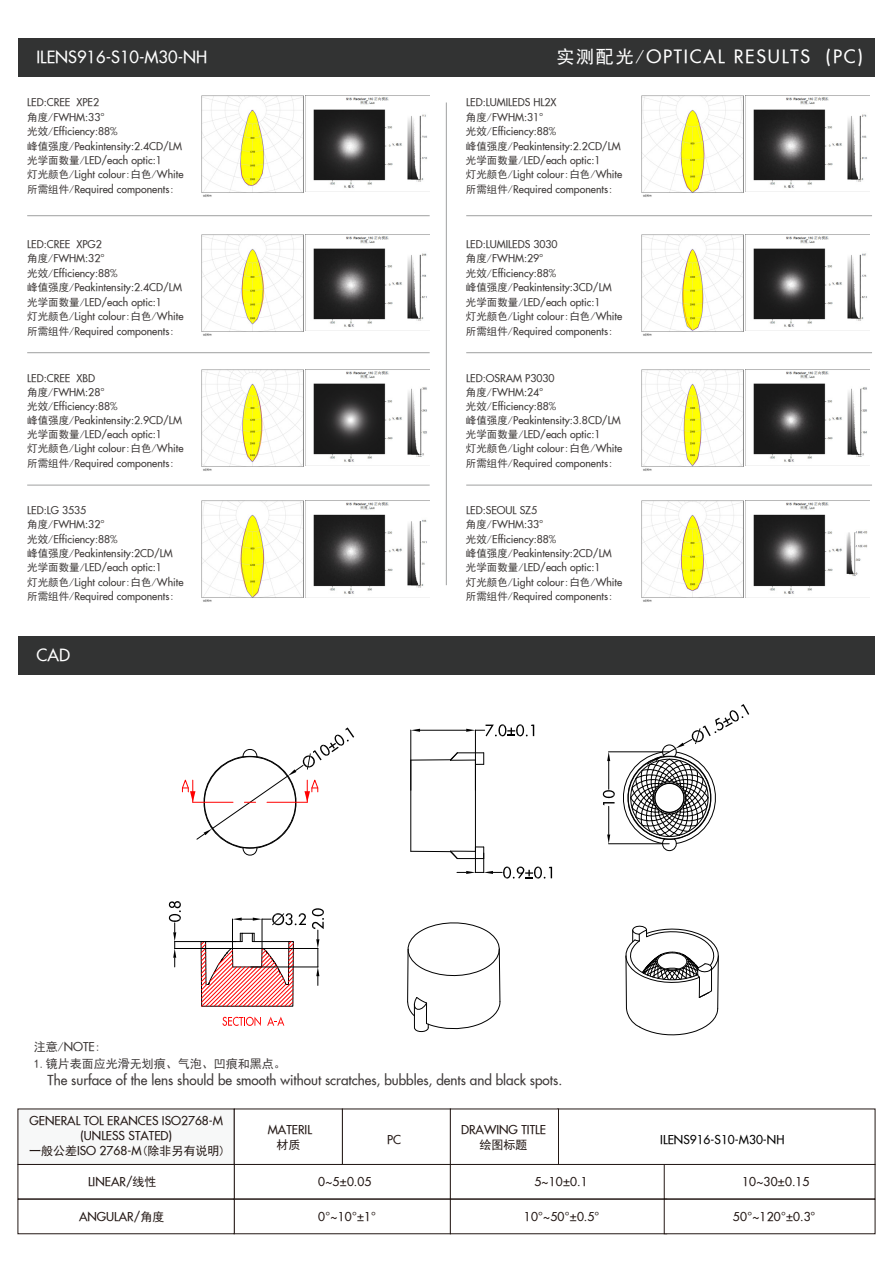
<style>
.page{position:relative;width:893px;height:1263px;background:#fff}
.page>*{position:absolute;margin:0;border:0;box-sizing:border-box;transform-origin:0 0}
.t1{font:18px "SFU Futura";letter-spacing:.1em;color:#fff}
.t2{font:16.5px "SFU Futura";color:#fff}
.t3{font:13.5px "SFU Futura";color:#3e3a39}
.t4{font:12px/15px "SFU Futura";color:#231815;text-align:center}
.t5{font:12px/17.4px "Sim Hei";color:#3e3a39}
.t6{font:12px "Sim Hei";color:#231815}
.t7{font:12px "SFU Futura";color:#000}
.t8{font:10.5px/14.4px "SFU Futura";color:#3e3a39}
.s1{font-family:"Sim Hei"}
.s2{font-family:"SFU Futura"}
</style>
<div class="page">
<div style="left:234px;top:1164px;width:217px;height:35px;border:1px solid #231815"></div>
<div style="left:450px;top:1164px;width:217px;height:35px;background:#fff;border:1px solid #231815"></div>
<div style="left:664px;top:1164px;width:211px;height:35px;background:#fff;border:1px solid #231815"></div>
<div style="left:234px;top:1199px;width:217px;height:35px;background:#fff;border:1px solid #231815"></div>
<div style="left:450px;top:1199px;width:217px;height:35px;background:#fff;border:1px solid #231815"></div>
<div style="left:664px;top:1199px;width:211px;height:35px;background:#fff;border:1px solid #231815"></div>
<div style="left:18px;top:1164px;width:216px;height:35px;background:#fff;border:1px solid #231815"></div>
<div style="left:18px;top:1199px;width:216px;height:35px;background:#fff;border:1px solid #231815"></div>
<div style="left:450px;top:1109px;width:109px;height:55px;background:#fff;border:1px solid #231815"></div>
<div style="left:18px;top:1109px;width:216px;height:55px;background:#f7f8f8"></div>
<div style="left:234px;top:1109px;width:109px;height:55px;background:#fff;border:1px solid #231815"></div>
<div style="left:18px;top:38px;width:857px;height:39px;background:#323333"></div>
<div style="left:18px;top:636px;width:857px;height:39px;background:#323333"></div>
<hr style="left:27px;top:215px;width:403px;height:1px;background:#9fa0a0">
<hr style="left:27px;top:352px;width:403px;height:1px;background:#9fa0a0">
<hr style="left:27px;top:485px;width:403px;height:1px;background:#9fa0a0">
<hr style="left:446px;top:103px;width:1px;height:482px;background:#9fa0a0">
<hr style="left:466px;top:215px;width:406px;height:1px;background:#9fa0a0">
<hr style="left:466px;top:352px;width:406px;height:1px;background:#9fa0a0">
<hr style="left:466px;top:485px;width:406px;height:1px;background:#9fa0a0">
<svg style="left:222px;top:1016px;width:39px;height:10px"></svg>
<svg style="left:267px;top:1016px;width:17px;height:10px"></svg>
<hr style="left:411px;top:759px;width:39px;height:1px;background:#000">
<hr style="left:411px;top:851px;width:39px;height:1px;background:#000">
<hr style="left:475px;top:760px;width:1px;height:91px;background:#000">
<hr style="left:410px;top:760px;width:1px;height:91px;background:#000">
<svg style="left:449px;top:752px;width:35px;height:13px"></svg>
<svg style="left:407px;top:922px;width:94px;height:111px"></svg>
<svg style="left:625px;top:925px;width:94px;height:111px"></svg>
<hr style="left:410px;top:730px;width:1px;height:60px;background:#000">
<hr style="left:475px;top:730px;width:1px;height:60px;background:#000">
<hr style="left:420px;top:730px;width:46px;height:1px;background:#000">
<svg style="left:411px;top:729px;width:9px;height:3px"></svg>
<svg style="left:466px;top:724px;width:68px;height:15px"></svg>
<svg style="left:449px;top:846px;width:103px;height:33px"></svg>
<hr style="left:175px;top:948px;width:61px;height:1px;background:#000">
<hr style="left:175px;top:941px;width:61px;height:1px;background:#000">
<svg style="left:169px;top:901px;width:15px;height:66px"></svg>
<svg style="left:182px;top:727px;width:172px;height:129px"></svg>
<svg style="left:603px;top:704px;width:146px;height:147px"></svg>
<svg style="left:200px;top:908px;width:124px;height:99px"></svg>
<img style="left:201px;top:95px;width:102px;height:102px">
<img style="left:306px;top:95px;width:123px;height:97px">
<img style="left:201px;top:234px;width:102px;height:102px">
<img style="left:306px;top:234px;width:123px;height:97px">
<img style="left:201px;top:369px;width:102px;height:102px">
<img style="left:306px;top:369px;width:123px;height:97px">
<img style="left:201px;top:500px;width:102px;height:102px">
<img style="left:306px;top:500px;width:123px;height:94px">
<img style="left:746px;top:95px;width:123px;height:97px">
<img style="left:641px;top:95px;width:102px;height:102px">
<img style="left:746px;top:234px;width:123px;height:97px">
<img style="left:641px;top:234px;width:102px;height:102px">
<img style="left:641px;top:369px;width:102px;height:102px">
<img style="left:746px;top:369px;width:123px;height:97px">
<img style="left:746px;top:500px;width:123px;height:94px">
<img style="left:641px;top:500px;width:102px;height:102px">
<h2 class="t2" style="left:36px;top:44px;width:172px">ILENS916-S10-M30-NH</h2>
<h1 class="t1" style="left:556px;top:43px;width:308px"><span class="s1">实测配光/</span>OPTICAL RESULTS (PC)</h1>
<p class="t8" style="left:27px;top:94px;width:158px">LED:CREE XPE2<br><span class="s1">角度/</span>FWHM:33°<br><span class="s1">光效/</span>Efficiency:88%<br><span class="s1">峰值强度/</span>Peakintensity:2.4CD/LM<span class="s1">光学面数量/</span>LED/each optic:1<br><span class="s1">灯光颜色/</span>Light colour<span class="s1">:白色/</span>White<span class="s1">所需组件/</span>Required components<span class="s1">:</span></p>
<p class="t8" style="left:27px;top:236px;width:76px">LED:CREE XPG2</p>
<p class="t8" style="left:27px;top:250px;width:158px"><span class="s1">角度/</span>FWHM:32°<br><span class="s1">光效/</span>Efficiency:88%<br><span class="s1">峰值强度/</span>Peakintensity:2.4CD/LM<span class="s1">光学面数量/</span>LED/each optic:1<br><span class="s1">灯光颜色/</span>Light colour<span class="s1">:白色/</span>White<span class="s1">所需组件/</span>Required components<span class="s1">:</span></p>
<p class="t8" style="left:27px;top:370px;width:69px">LED:CREE XBD</p>
<p class="t8" style="left:27px;top:384px;width:158px"><span class="s1">角度/</span>FWHM:28°<br><span class="s1">光效/</span>Efficiency:88%<br><span class="s1">峰值强度/</span>Peakintensity:2.9CD/LM<span class="s1">光学面数量/</span>LED/each optic:1<br><span class="s1">灯光颜色/</span>Light colour<span class="s1">:白色/</span>White<span class="s1">所需组件/</span>Required components<span class="s1">:</span></p>
<p class="t8" style="left:27px;top:502px;width:61px">LED:LG 3535</p>
<p class="t8" style="left:27px;top:516px;width:158px"><span class="s1">角度/</span>FWHM:32°<br><span class="s1">光效/</span>Efficiency:88%<br><span class="s1">峰值强度/</span>Peakintensity:2CD/LM<span class="s1">光学面数量/</span>LED/each optic:1<br><span class="s1">灯光颜色/</span>Light colour<span class="s1">:白色/</span>White<span class="s1">所需组件/</span>Required components<span class="s1">:</span></p>
<h2 class="t2" style="left:36px;top:642px;width:35px">CAD</h2>
<p class="t8" style="left:466px;top:94px;width:92px">LED:LUMILEDS HL2X</p>
<p class="t8" style="left:466px;top:109px;width:158px"><span class="s1">角度/</span>FWHM:31°<br><span class="s1">光效/</span>Efficiency:88%<br><span class="s1">峰值强度/</span>Peakintensity:2.2CD/LM<span class="s1">光学面数量/</span>LED/each optic:1<br><span class="s1">灯光颜色/</span>Light colour<span class="s1">:白色/</span>White<span class="s1">所需组件/</span>Required components<span class="s1">:</span></p>
<p class="t8" style="left:466px;top:236px;width:93px">LED:LUMILEDS 3030</p>
<p class="t8" style="left:466px;top:250px;width:158px"><span class="s1">角度/</span>FWHM:29°<br><span class="s1">光效/</span>Efficiency:88%<br><span class="s1">峰值强度/</span>Peakintensity:3CD/LM<span class="s1">光学面数量/</span>LED/each optic:1<br><span class="s1">灯光颜色/</span>Light colour<span class="s1">:白色/</span>White<span class="s1">所需组件/</span>Required components<span class="s1">:</span></p>
<p class="t8" style="left:466px;top:370px;width:90px">LED:OSRAM P3030</p>
<p class="t8" style="left:466px;top:384px;width:158px"><span class="s1">角度/</span>FWHM:24°<br><span class="s1">光效/</span>Efficiency:88%<br><span class="s1">峰值强度/</span>Peakintensity:3.8CD/LM<span class="s1">光学面数量/</span>LED/each optic:1<br><span class="s1">灯光颜色/</span>Light colour<span class="s1">:白色/</span>White<span class="s1">所需组件/</span>Required components<span class="s1">:</span></p>
<p class="t8" style="left:466px;top:502px;width:72px">LED:SEOUL SZ5</p>
<p class="t8" style="left:466px;top:516px;width:158px"><span class="s1">角度/</span>FWHM:33°<br><span class="s1">光效/</span>Efficiency:88%<br><span class="s1">峰值强度/</span>Peakintensity:2CD/LM<span class="s1">光学面数量/</span>LED/each optic:1<br><span class="s1">灯光颜色/</span>Light colour<span class="s1">:白色/</span>White<span class="s1">所需组件/</span>Required components<span class="s1">:</span></p>
<p class="t5" style="left:34px;top:1038px;width:254px">注意/<span class="s2">NOTE</span>:<br>1.镜片表面应光滑无划痕、气泡、凹痕和黑点。</p>
<p class="t3" style="left:48px;top:1070px;width:516px">The surface of the lens should be smooth without scratches, bubbles, dents and black spots.</p>
<p class="t4" style="left:29px;top:1112px;width:195px">GENERAL TOL ERANCES ISO2768-M (UNLESS STATED)</p>
<p class="t4" style="left:88px;top:1173px;width:70px">LINEAR/<span class="s1">线性</span></p>
<p class="t4" style="left:318px;top:1173px;width:54px">0~5±0.05</p>
<p class="t4" style="left:534px;top:1173px;width:55px">5~10±0.1</p>
<p class="t4" style="left:79px;top:1208px;width:87px">ANGULAR/<span class="s1">角度</span></p>
<p class="t4" style="left:318px;top:1208px;width:59px">0°~10°±1°</p>
<p class="t4" style="left:524px;top:1208px;width:77px">10°~50°±0.5°</p>
<p class="t4" style="left:733px;top:1208px;width:84px">50°~120°±0.3°</p>
<p class="t4" style="left:268px;top:1121px;width:46px">MATERIL</p>
<p class="t4" style="left:461px;top:1121px;width:86px">DRAWING TITLE</p>
<p class="t7" style="left:660px;top:1130px;width:126px">ILENS916-S10-M30-NH</p>
<p class="t6" style="left:276px;top:1139px;width:25px">材质</p>
<p class="t4" style="left:387px;top:1131px;width:15px">PC</p>
<p class="t6" style="left:480px;top:1139px;width:49px">绘图标题</p>
<p class="t6" style="left:29px;top:1145px;width:198px">一般公差<span class="s2">ISO 2768-M</span>(除非另有说明)</p>
<p class="t4" style="left:742px;top:1173px;width:69px">10~30±0.15</p>
</div>
